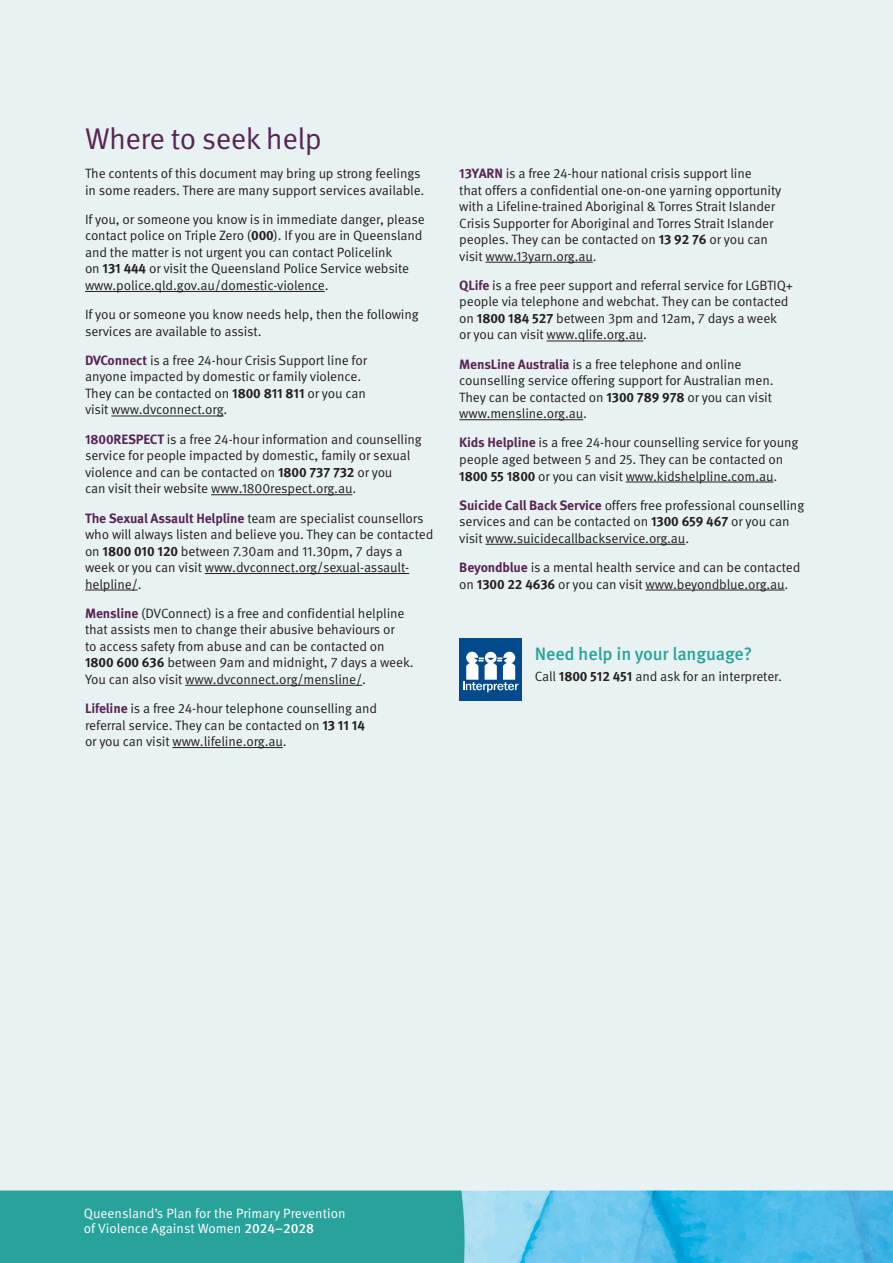
<style>
.page{position:relative;width:893px;height:1263px;background:#fff}
.page>*{position:absolute;margin:0;border:0;box-sizing:border-box;transform-origin:0 0}
.Heading_1_INFC{font:30px "Meta Pro Norm";letter-spacing:-.02em;color:#582556}
.Haeding_2_INFC{font:500 18px "Meta Pro";letter-spacing:-.01em;color:#2aa39c}
.Body{font:13.5px/16.5px "Meta Pro Norm";letter-spacing:-.01em;color:#231f20}
.t1{font:13.5px/15px "Meta Pro Norm";color:#fff}
.s1{font-family:"Meta Pro";font-weight:700}
.s2{font-family:"Meta Pro";font-weight:700;color:#582556}
.s3{font-family:"Meta Pro";font-weight:500}
</style>
<div class="page">
<div style="left:0;top:0;width:893px;height:1233px;background:#e9f2f2"></div>
<img style="left:0;top:1191px;width:893px;height:72px">
<hr style="left:85px;top:291px;width:240px;height:1px;background:#231f20">
<hr style="left:111px;top:416px;width:113px;height:1px;background:#231f20">
<hr style="left:211px;top:494px;width:141px;height:1px;background:#231f20">
<hr style="left:205px;top:573px;width:204px;height:1px;background:#231f20">
<hr style="left:85px;top:590px;width:53px;height:1px;background:#231f20">
<hr style="left:185px;top:685px;width:177px;height:1px;background:#231f20">
<hr style="left:172px;top:747px;width:111px;height:1px;background:#231f20">
<hr style="left:485px;top:262px;width:108px;height:1px;background:#231f20">
<hr style="left:547px;top:341px;width:96px;height:1px;background:#231f20">
<hr style="left:459px;top:419px;width:124px;height:1px;background:#231f20">
<hr style="left:626px;top:482px;width:147px;height:1px;background:#231f20">
<hr style="left:485px;top:544px;width:200px;height:1px;background:#231f20">
<hr style="left:646px;top:590px;width:139px;height:1px;background:#231f20">
<div style="left:459px;top:638px;width:63px;height:63px;background:#004a8d"></div>
<svg style="left:463px;top:652px;width:55px;height:40px"></svg>
<h1 class="Heading_1_INFC" style="left:85px;top:116px;width:238px">Where to seek help</h1>
<p class="Body" style="left:85px;top:164px;width:341px">The contents of this document may bring up strong feelings in some readers. There are many support services available.</p>
<p class="Body" style="left:85px;top:210px;width:341px">If you, or someone you know is in immediate danger, please contact police on Triple Zero (<span class="s1">000</span>). If you are in Queensland and the matter is not urgent you can contact Policelink<br>on <span class="s1">131 444</span> or visit the Queensland Police Service website www.police.qld.gov.au/domestic-violence.</p>
<p class="Body" style="left:85px;top:305px;width:335px">If you or someone you know needs help, then the following services are available to assist.</p>
<p class="Body" style="left:85px;top:351px;width:284px"><span class="s2">DVConnect</span> is a free 24-hour Crisis Support line for anyone impacted by domestic or family violence.<br>They can be contacted on <span class="s1">1800 811 811</span> or you can visit www.dvconnect.org.</p>
<p class="Body" style="left:85px;top:430px;width:338px"><span class="s2">1800RESPECT</span> is a free 24-hour information and counselling service for people impacted by domestic, family or sexual violence and can be contacted on <span class="s1">1800 737 732</span> or you<br>can visit their website www.1800respect.org.au.</p>
<p class="Body" style="left:85px;top:509px;width:350px"><span class="s2">The Sexual Assault Helpline</span> team are specialist counsellors who will always listen and believe you. They can be contacted on <span class="s1">1800 010 120</span> between 7.30am and 11.30pm, 7 days a week or you can visit www.dvconnect.org/sexual-assault&shy;helpline/.</p>
<p class="Body" style="left:85px;top:604px;width:330px"><span class="s2">Mensline</span> (DVConnect) is a free and confidential helpline that assists men to change their abusive behaviours or<br>to access safety from abuse and can be contacted on <span class="s1">1800 600 636</span> between 9am and midnight, 7 days a week.<br>You can also visit www.dvconnect.org/mensline/.</p>
<p class="Body" style="left:85px;top:699px;width:294px"><span class="s2">Lifeline</span> is a free 24-hour telephone counselling and referral service. They can be contacted on <span class="s1">13 11 14 </span>or you can visit www.lifeline.org.au.</p>
<p class="Body" style="left:459px;top:164px;width:324px"><span class="s2">13YARN</span> is a free 24-hour national crisis support line<br>that offers a confidential one-on-one yarning opportunity with a Lifeline-trained Aboriginal &amp; Torres Strait Islander Crisis Supporter for Aboriginal and Torres Strait Islander peoples. They can be contacted on <span class="s1">13 92 76</span> or you can visit www.13yarn.org.au.</p>
<p class="Body" style="left:459px;top:276px;width:335px"><span class="s2">QLife</span> is a free peer support and referral service for LGBTIQ+ people via telephone and webchat. They can be contacted on <span class="s1">1800 184 527</span> between 3pm and 12am, 7 days a week<br>or you can visit www.qlife.org.au.</p>
<p class="Body" style="left:459px;top:355px;width:316px"><span class="s2">MensLine Australia</span> is a free telephone and online counselling service offering support for Australian men.<br>They can be contacted on <span class="s1">1300 789 978</span> or you can visit www.mensline.org.au.</p>
<p class="Body" style="left:459px;top:434px;width:341px"><span class="s2">Kids Helpline</span> is a free 24-hour counselling service for young people aged between 5 and 25. They can be contacted on<br><span class="s1">1800 55 1800</span> or you can visit www.kidshelpline.com.au.</p>
<p class="Body" style="left:459px;top:496px;width:346px"><span class="s2">Suicide Call Back Service</span> offers free professional counselling services and can be contacted on <span class="s1">1300 659 467</span> or you can visit www.suicidecallbackservice.org.au.</p>
<p class="Body" style="left:459px;top:558px;width:343px"><span class="s2">Beyondblue</span> is a mental health service and can be contacted on <span class="s1">1300 22 4636</span> or you can visit www.beyondblue.org.au.</p>
<h2 class="Haeding_2_INFC" style="left:535px;top:640px;width:219px">Need help in your language?</h2>
<p class="Body" style="left:535px;top:667px;width:249px">Call <span class="s1">1800 512 451</span> and ask for an interpreter.</p>
<p class="t1" style="left:84px;top:1205px;width:263px">Queensland’s Plan for the Primary Prevention of Violence Against Women <span class="s3">2024–2028</span></p>
</div>
